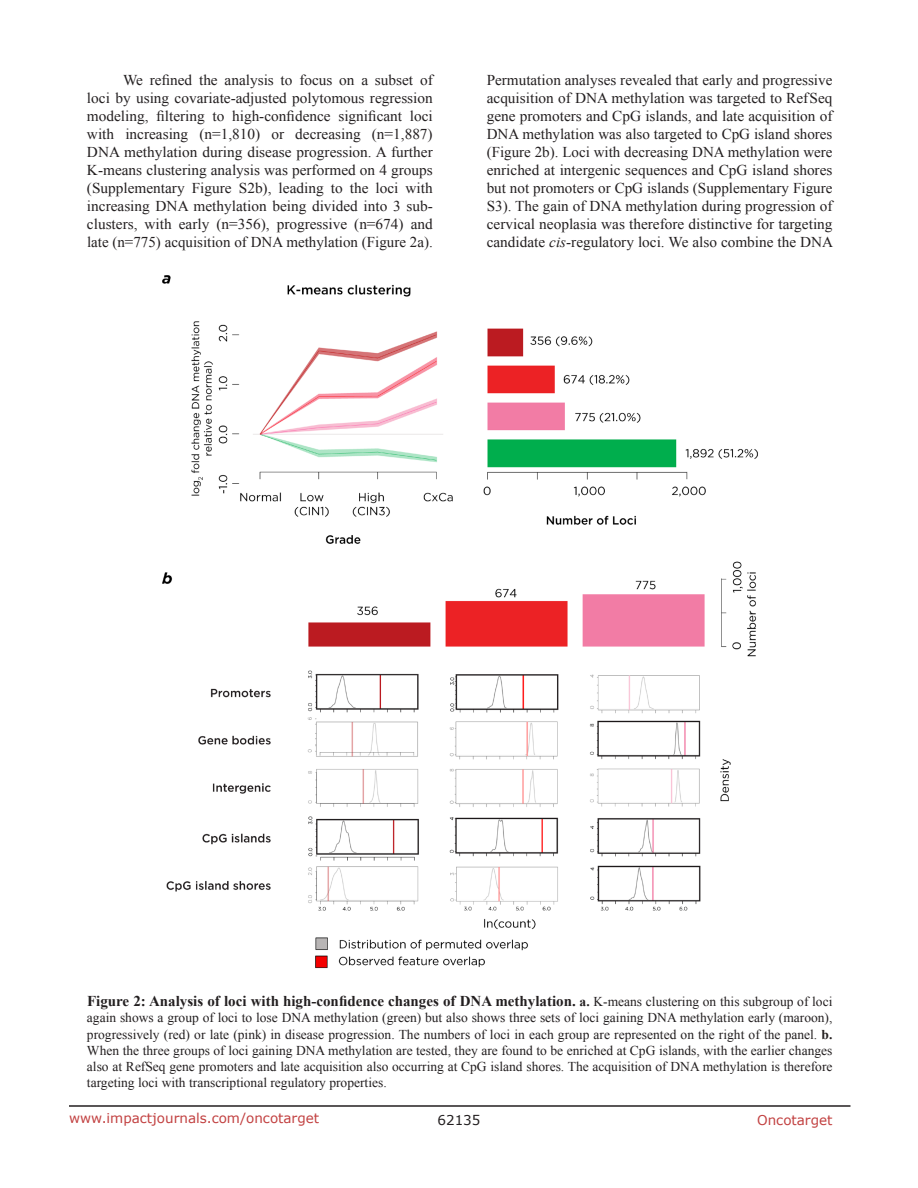
<style>
.page{position:relative;width:918px;height:1188px;background:#fff}
.page>*{position:absolute;margin:0;border:0;box-sizing:border-box;transform-origin:0 0}
.t1{font:15px/18px "Times New Roman";color:#231f20;text-align:justify}
.t2{font:700 15px "Times New Roman";color:#231f20}
.t3{font:13.5px/16.2px "Times New Roman";color:#231f20;text-align:justify}
.t4{font:13.5px "Verdana";color:#c24141}
.t5{font:13.5px "Verdana";color:#231f20}
.s1{font-style:italic}
.s2{font-size:13.5px}
.s3{font-weight:400;font-size:13.5px}
.s4{font-weight:700}
</style>
<div class="page">
<hr style="left:69px;top:1105px;width:781px;height:2px;background:#231f20">
<img style="left:162px;top:275px;width:596px;height:694px">
<p class="t1" style="left:87px;top:71px;width:347px;text-indent:36px">We refined the analysis to focus on a subset of loci by using covariate-adjusted polytomous regression modeling, filtering to high-confidence significant loci with increasing (n=1,810) or decreasing (n=1,887)<br>DNA methylation during disease progression. A further K-means clustering analysis was performed on 4 groups (Supplementary Figure S2b), leading to the loci with increasing DNA methylation being divided into 3 sub&shy;clusters, with early (n=356), progressive (n=674) and late (n=775) acquisition of DNA methylation (Figure 2a).</p>
<p class="t1" style="left:487px;top:71px;width:348px">Permutation analyses revealed that early and progressive acquisition of DNA methylation was targeted to Ref Seq gene promoters and CpG islands, and late acquisition of DNA methylation was also targeted to CpG island shores (Figure 2b). Loci with decreasing DNA methylation were enriched at intergenic sequences and CpG island shores but not promoters or CpG islands (Supplementary Figure S3). The gain of DNA methylation during progression of cervical neoplasia was therefore distinctive for targeting candidate <span class="s1">cis</span>-regulatory loci. We also combine the DNA</p>
<p class="t2" style="left:87px;top:991px;width:747px">Figure 2: Analysis of loci with high-confidence changes of DNA methylation. <span class="s2">a.</span> <span class="s3">K-means clustering on this subgroup of loci</span></p>
<p class="t3" style="left:87px;top:1010px;width:747px">again shows a group of loci to lose DNA methylation (green) but also shows three sets of loci gaining DNA methylation early (maroon), progressively (red) or late (pink) in disease progression. The numbers of loci in each group are represented on the right of the panel. <span class="s4">b.<br></span>When the three groups of loci gaining DNA methylation are tested, they are found to be enriched at CpG islands, with the earlier changes also at RefSeq gene promoters and late acquisition also occurring at CpG island shores. The acquisition of DNA methylation is therefore targeting loci with transcriptional regulatory properties.</p>
<p class="t4" style="left:69px;top:1109px;width:252px">www.impactjournals.com/oncotarget</p>
<p class="t5" style="left:438px;top:1111px;width:44px">62135</p>
<p class="t4" style="left:757px;top:1111px;width:77px">Oncotarget</p>
</div>
